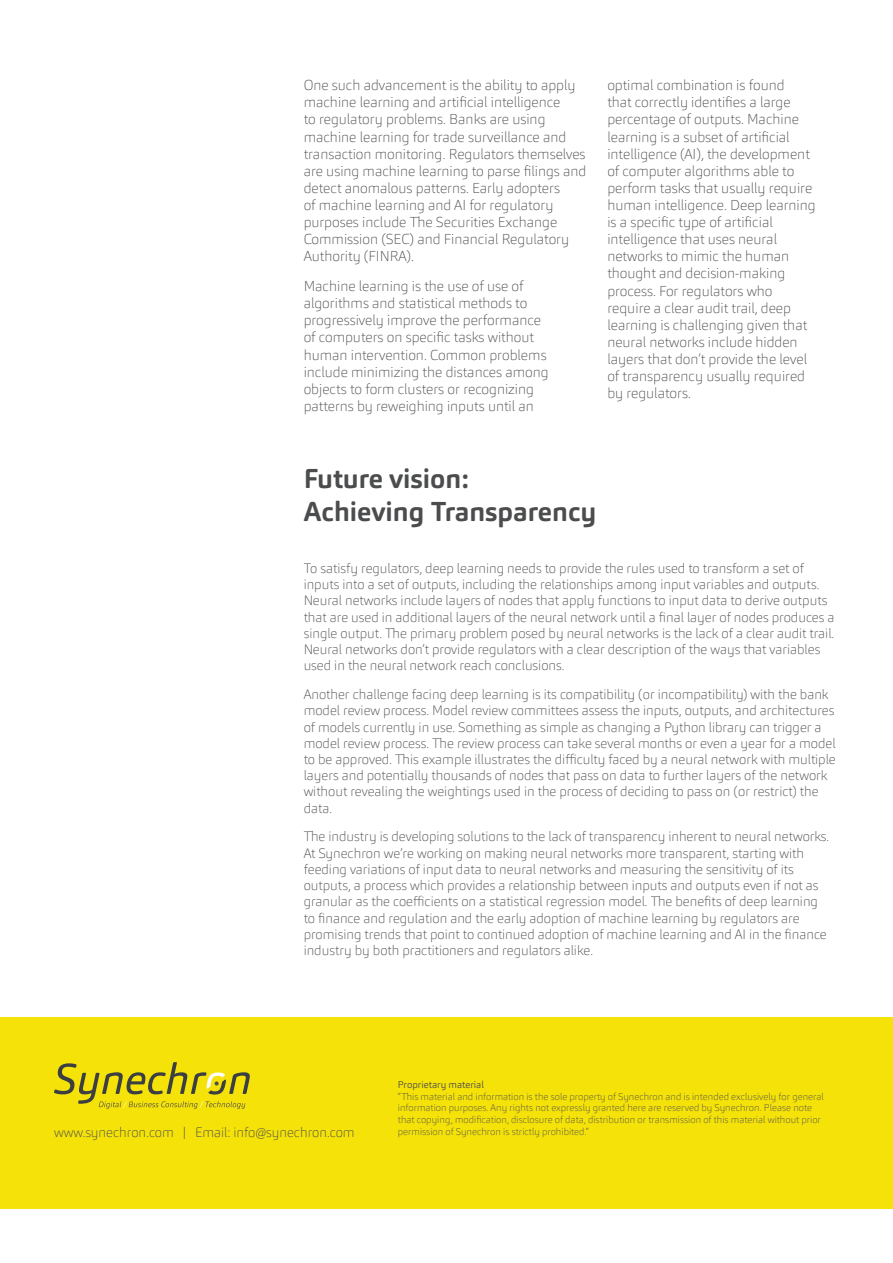
<style>
.page{position:relative;width:893px;height:1263px;background:#fff}
.page>*{position:absolute;margin:0;border:0;box-sizing:border-box;transform-origin:0 0}
.t1{font:700 27px/32.4px "Carnas";color:#4b4c4d}
.t2{font:100 14.25px/17.1px "Carnas";color:#4b4c4d}
.t3{font:100 13.5px/16.2px "Carnas";color:#4b4c4d}
.t4{font:100 9.75px/11.7px "Carnas";color:#4b4c4d}
.t5{font:300 9.75px "Carnas";color:#4b4c4d}
</style>
<div class="page">
<div style="left:0;top:1017px;width:893px;height:192px;background:#f5e209"></div>
<svg style="left:54px;top:1062px;width:196px;height:47px"></svg>
<p class="t2" style="left:304px;top:77px;width:284px">One such advancement is the ability to apply machine learning and artificial intelligence<br>to regulatory problems. Banks are using machine learning for trade surveillance and transaction monitoring. Regulators themselves are using machine learning to parse filings and detect anomalous patterns. Early adopters<br>of machine learning and AI for regulatory purposes include The Securities Exchange Commission (SEC) and Financial Regulatory Authority (FINRA).</p>
<p class="t2" style="left:304px;top:278px;width:246px">Machine learning is the use of use of algorithms and statistical methods to progressively improve the performance of computers on specific tasks without human intervention. Common problems include minimizing the distances among objects to form clusters or recognizing patterns by reweighing inputs until an</p>
<p class="t2" style="left:607px;top:77px;width:210px">optimal combination is found<br>that correctly identifies a large percentage of outputs. Machine learning is a subset of artificial intelligence (AI), the development of computer algorithms able to perform tasks that usually require human intelligence. Deep learning is a specific type of artificial intelligence that uses neural networks to mimic the human thought and decision-making process. For regulators who require a clear audit trail, deep learning is challenging given that neural networks include hidden layers that don’t provide the level of transparency usually required by regulators.</p>
<p class="t1" style="left:304px;top:463px;width:294px">Future vision:<br>Achieving Transparency</p>
<p class="t3" style="left:304px;top:560px;width:532px">To satisfy regulators, deep learning needs to provide the rules used to transform a set of inputs into a set of outputs, including the relationships among input variables and outputs.<br>Neural networks include layers of nodes that apply functions to input data to derive outputs that are used in additional layers of the neural network until a final layer of nodes produces a single output. The primary problem posed by neural networks is the lack of a clear audit trail.<br>Neural networks don’t provide regulators with a clear description of the ways that variables used in the neural network reach conclusions.</p>
<p class="t3" style="left:304px;top:686px;width:534px">Another challenge facing deep learning is its compatibility (or incompatibility) with the bank model review process. Model review committees assess the inputs, outputs, and architectures of models currently in use. Something as simple as changing a Python library can trigger a model review process. The review process can take several months or even a year for a model to be approved. This example illustrates the difficulty faced by a neural network with multiple layers and potentially thousands of nodes that pass on data to further layers of the network without revealing the weightings used in the process of deciding to pass on (or restrict) the data.</p>
<p class="t3" style="left:304px;top:828px;width:527px">The industry is developing solutions to the lack of transparency inherent to neural networks.<br>At Synechron we’re working on making neural networks more transparent, starting with feeding variations of input data to neural networks and measuring the sensitivity of its outputs, a process which provides a relationship between inputs and outputs even if not as granular as the coefficients on a statistical regression model. The benefits of deep learning to finance and regulation and the early adoption of machine learning by regulators are promising trends that point to continued adoption of machine learning and AI in the finance industry by both practitioners and regulators alike.</p>
<p class="t5" style="left:398px;top:1078px;width:88px">Proprietary material</p>
<p class="t4" style="left:398px;top:1090px;width:427px">“This material and information is the sole property of Synechron and is intended exclusively for general information purposes. Any rights not expressly granted here are reserved by Synechron. Please note that copying, modification, disclosure of data, distribution or transmission of this material without prior</p>
<p class="t3" style="left:54px;top:1124px;width:302px">www.synechron.com | Email: info@synechron.com</p>
<p class="t4" style="left:398px;top:1125px;width:193px">permission of Synechron is strictly prohibited.”</p>
</div>
